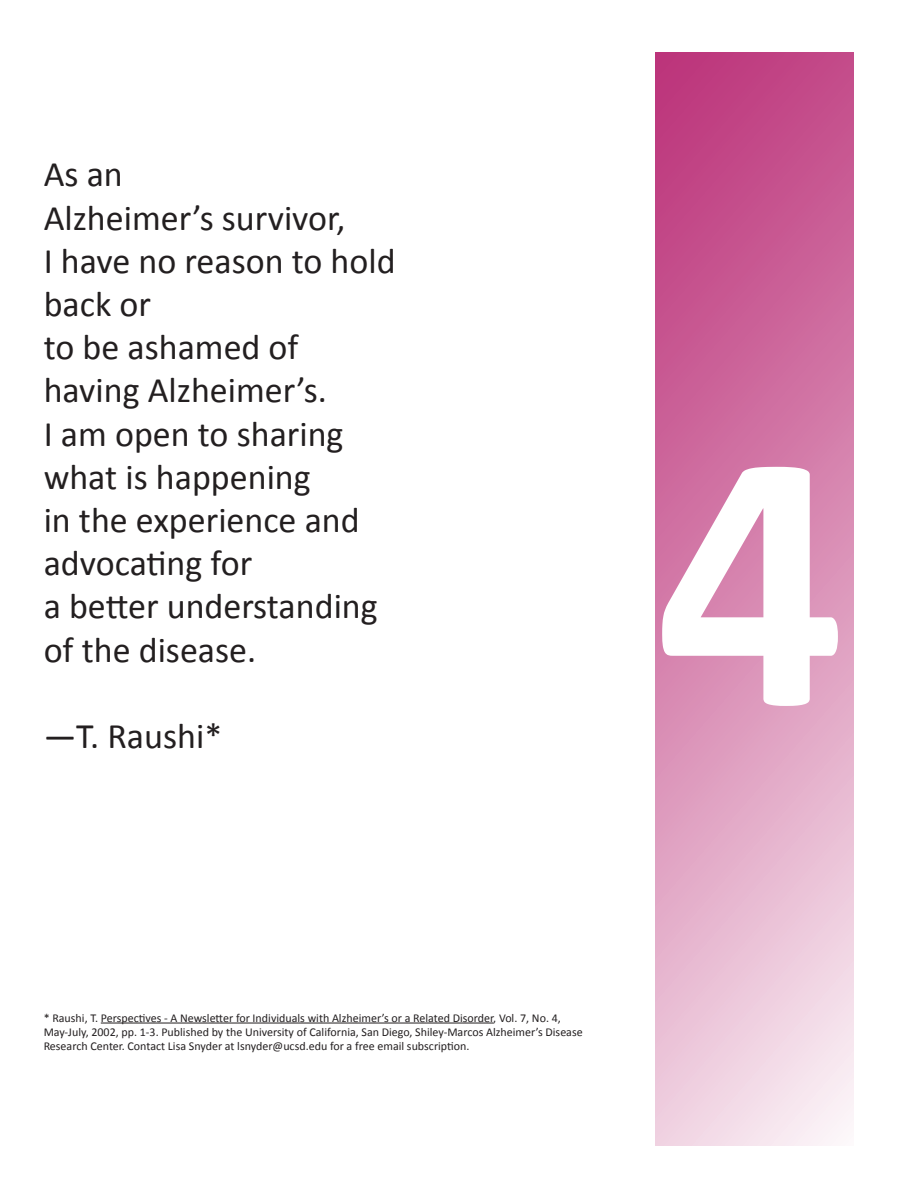
<style>
.page{position:relative;width:918px;height:1188px;background:#fff}
.page>*{position:absolute;margin:0;border:0;box-sizing:border-box;transform-origin:0 0}
.t1{font:700 375px "Calibri";color:#fff}
.Default{font:36px "Calibri";color:#231f20}
.Default-2{font:12px/14.4px "Calibri";color:#231f20}
</style>
<div class="page">
<hr style="left:101px;top:1023px;width:392px;height:1px;background:#231f20">
<svg style="left:656px;top:52px;width:198px;height:1094px;background:#d88ab3"></svg>
<p class="Default" style="left:44px;top:152px;width:81px">As an</p>
<p class="Default" style="left:44px;top:195px;width:303px">Alzheimer’s survivor,</p>
<p class="Default" style="left:44px;top:238px;width:353px">I have no reason to hold</p>
<p class="Default" style="left:44px;top:281px;width:109px">back or</p>
<p class="Default" style="left:44px;top:325px;width:256px">to be ashamed of</p>
<p class="Default" style="left:44px;top:368px;width:285px">having Alzheimer’s.</p>
<p class="Default" style="left:44px;top:411px;width:301px">I am open to sharing</p>
<p class="Default" style="left:44px;top:454px;width:269px">what is happening</p>
<p class="Default" style="left:44px;top:497px;width:318px">in the experience and</p>
<p class="Default" style="left:44px;top:541px;width:210px">advocating for</p>
<p class="Default" style="left:44px;top:584px;width:336px">a better understanding</p>
<p class="Default" style="left:44px;top:627px;width:214px">of the disease.</p>
<p class="Default" style="left:44px;top:713px;width:180px">—T. Raushi*</p>
<p class="t1" style="left:656px;top:341px;width:192px">4</p>
<p class="Default-2" style="left:44px;top:1011px;width:541px">* Raushi, T. Perspectives - A Newsletter for Individuals with Alzheimer’s or a Related Disorder, Vol. 7, No. 4,<br>May-July, 2002, pp. 1-3. Published by the University of California, San Diego, Shiley-Marcos Alzheimer’s Disease<br>Research Center. Contact Lisa Snyder at lsnyder@ucsd.edu for a free email subscription.</p>
</div>
